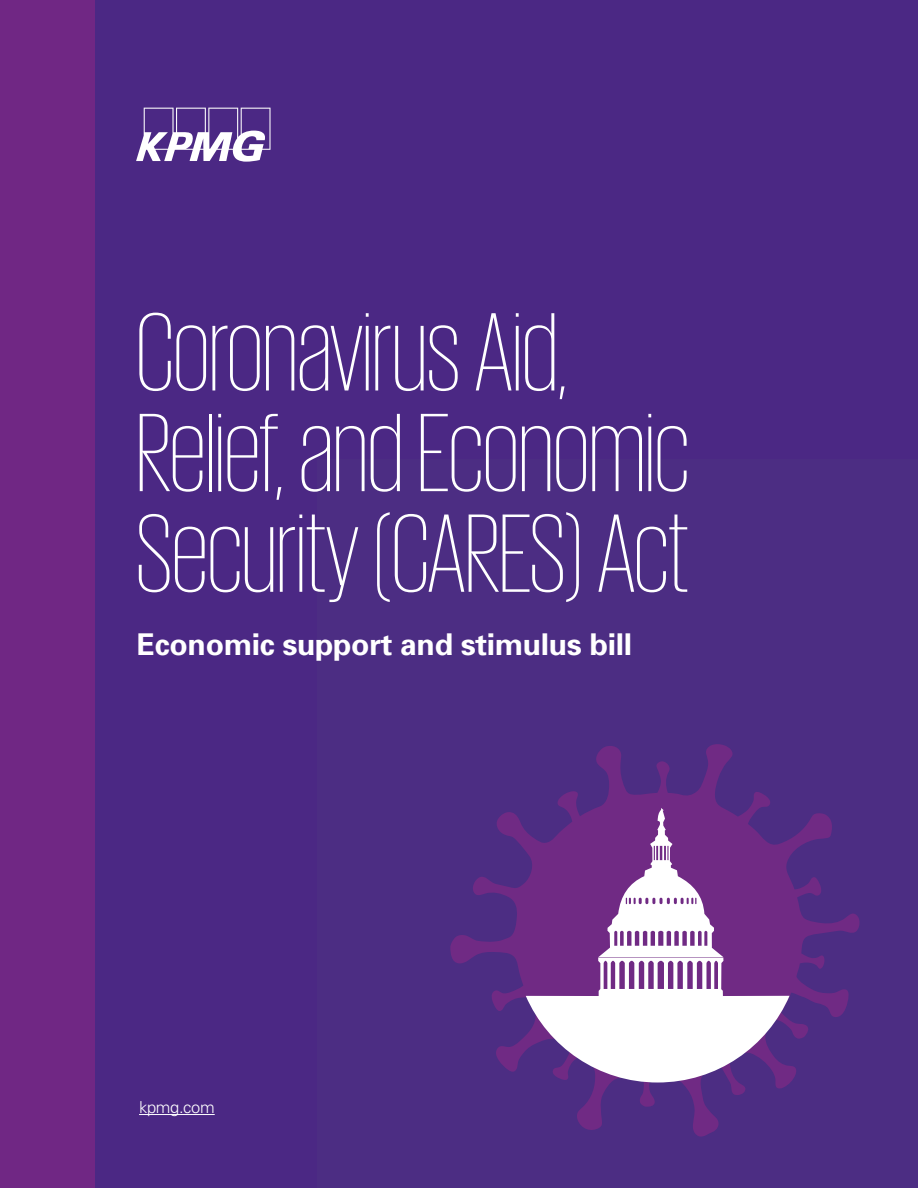
<style>
.page{position:relative;width:918px;height:1188px;background:#4b2884}
.page>*{position:absolute;margin:0;border:0;box-sizing:border-box;transform-origin:0 0}
.t1{font:200 114px/100.6px "KPMG";letter-spacing:-.005em;color:#fff}
.t2{font:700 30px "Univers";letter-spacing:-.01em;color:#fff}
.t3{font:300 16.5px "Univers";letter-spacing:-.02em;color:#fff}
</style>
<div class="page">
<div style="left:318px;top:459px;width:600px;height:729px;background:#4c2d83"></div>
<svg style="left:450px;top:744px;width:410px;height:393px"></svg>
<svg style="left:526px;top:808px;width:264px;height:275px;background:#9f77b0"></svg>
<hr style="left:139px;top:1114px;width:76px;height:1px;background:#fff">
<svg style="left:136px;top:108px;width:135px;height:54px"></svg>
<div style="left:0;top:0;width:94px;height:1188px;background:#702784"></div>
<p class="t1" style="left:136px;top:299px;width:555px">Coronavirus Aid,<br>Relief, and Economic<br>Security (CARES) Act</p>
<p class="t2" style="left:137px;top:626px;width:497px">Economic support and stimulus bill</p>
<p class="t3" style="left:139px;top:1097px;width:77px">kpmg.com</p>
</div>
